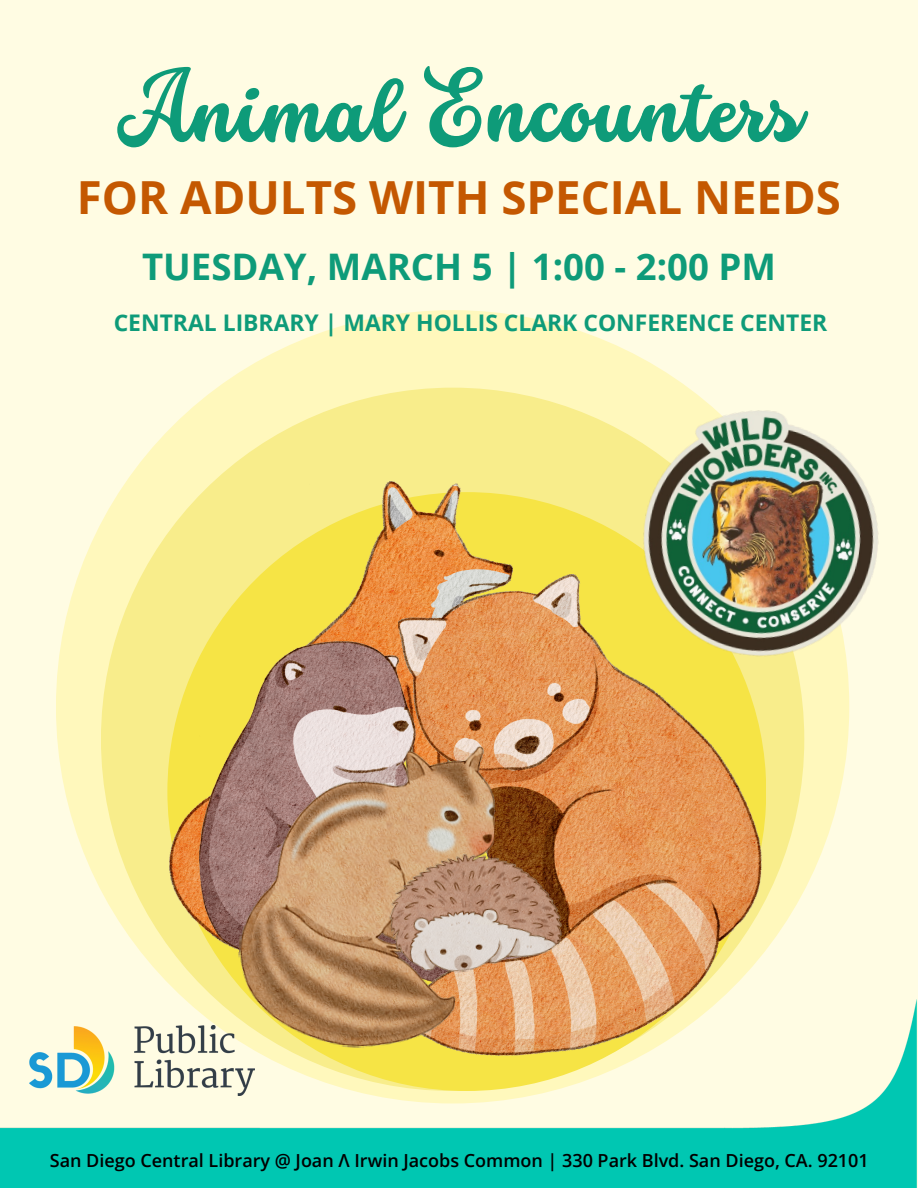
<style>
.page{position:relative;width:918px;height:1188px;background:#fffce3}
.page>*{position:absolute;margin:0;border:0;box-sizing:border-box;transform-origin:0 0}
.t1{font:800 83.55px "Stars Love Bottom";color:#0e9b79}
.t2{font:700 45.6px "Open Sans";color:#c45801}
.t3{font:700 36.6px "Open Sans";color:#0e9b79}
.t4{font:700 22.95px "Open Sans";color:#0e9b79}
.t5{font:600 18px "Open Sans";color:#000}
</style>
<div class="page">
<div style="left:56px;top:310px;width:793px;height:793px;background:#fff8bc;border-radius:50%"></div>
<div style="left:101px;top:388px;width:703px;height:703px;background:#f8ed8b;border-radius:50%"></div>
<div style="left:167px;top:492px;width:599px;height:599px;background:#f6e445;border-radius:50%"></div>
<img style="left:169px;top:481px;width:344px;height:507px">
<img style="left:199px;top:642px;width:199px;height:346px">
<img style="left:398px;top:574px;width:364px;height:425px">
<img style="left:233px;top:733px;width:266px;height:266px">
<img style="left:384px;top:845px;width:182px;height:134px">
<img style="left:629px;top:395px;width:250px;height:278px">
<img style="left:0;top:999px;width:917px;height:189px">
<img style="left:29px;top:1025px;width:225px;height:71px">
<h4 class="t1" style="left:117px;top:64px;width:685px">Animal Encounters</h4>
<p class="t2" style="left:77px;top:166px;width:766px">FOR ADULTS WITH SPECIAL NEEDS</p>
<p class="t3" style="left:142px;top:241px;width:635px">TUESDAY, MARCH 5 | 1:00 - 2:00 PM</p>
<p class="t4" style="left:114px;top:307px;width:715px">CENTRAL LIBRARY | MARY HOLLIS CLARK CONFERENCE CENTER</p>
<p class="t5" style="left:50px;top:1148px;width:820px">San Diego Central Library @ Joan Λ Irwin Jacobs Common | 330 Park Blvd. San Diego, CA. 92101</p>
</div>
